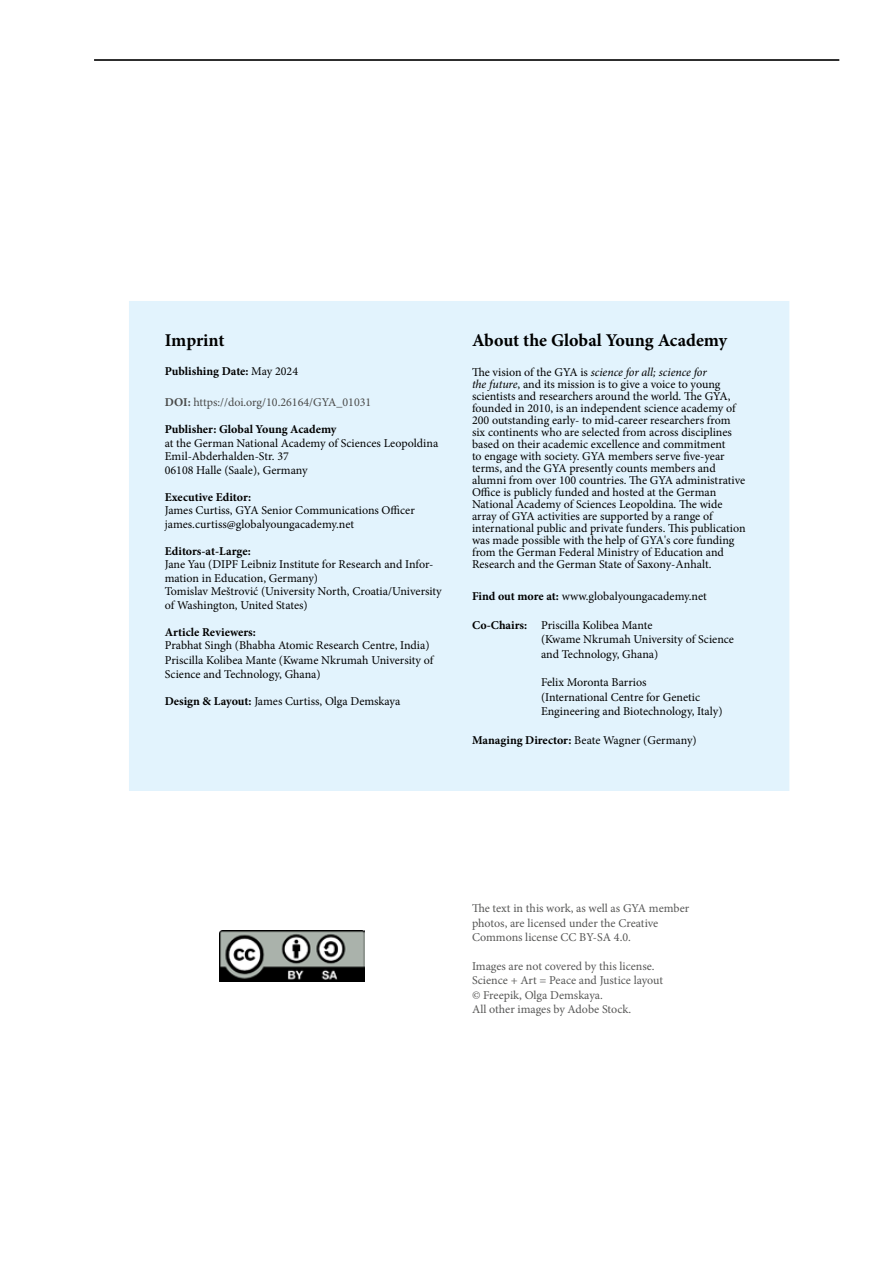
<style>
.page{position:relative;width:893px;height:1263px;background:#fff}
.page>*{position:absolute;margin:0;border:0;box-sizing:border-box;transform-origin:0 0}
.t1{font:700 18px "Minion Pro";letter-spacing:-.005em;color:#000}
.t2{font:12px/12px "Minion Pro";color:#000}
.t3{font:12px/14.4px "Minion Pro";color:#575756}
.t4{font:700 12px "Minion Pro";color:#000}
.t5{font:12px "Minion Pro";letter-spacing:-.005em;color:#4a4a49}
.s1{font-weight:400}
.s2{font-weight:700}
.s3{font-style:italic}
</style>
<div class="page">
<hr style="left:94px;top:59px;width:745px;height:1px;background:#000">
<hr style="left:94px;top:60px;width:745px;height:1px;background:#000">
<div style="left:129px;top:301px;width:660px;height:490px;background:#e2f3fd"></div>
<img style="left:219px;top:931px;width:145px;height:50px">
<h1 class="t1" style="left:165px;top:328px;width:61px">Imprint</h1>
<p class="t4" style="left:165px;top:363px;width:135px">Publishing Date: <span class="s1">May 2024</span></p>
<p class="t5" style="left:165px;top:394px;width:208px"><span class="s2">DOI:</span> https://doi.org/10.26164/GYA_01031</p>
<p class="t4" style="left:165px;top:421px;width:173px">Publisher: Global Young Academy</p>
<p class="t2" style="left:165px;top:436px;width:275px;line-height:13.5px">at the German National Academy of Sciences Leopoldina<br>Emil-Abderhalden-Str. 37<br>06108 Halle (Saale), Germany</p>
<p class="t4" style="left:165px;top:489px;width:88px">Executive Editor:</p>
<p class="t2" style="left:165px;top:504px;width:252px;line-height:13.5px">James Curtiss, GYA Senior Communications Officer james.curtiss@globalyoungacademy.net</p>
<p class="t4" style="left:165px;top:543px;width:87px">Editors-at-Large:</p>
<p class="t2" style="left:165px;top:558px;width:278px;line-height:13.5px">Jane Yau (DIPF Leibniz Institute for Research and Infor&shy;mation in Education, Germany)<br>Tomislav Meštrović (University North, Croatia/University of Washington, United States)</p>
<p class="t4" style="left:165px;top:624px;width:93px">Article Reviewers:</p>
<p class="t2" style="left:165px;top:638px;width:270px;line-height:14.4px">Prabhat Singh (Bhabha Atomic Research Centre, India)<br>Priscilla Kolibea Mante (Kwame Nkrumah University of<br>Science and Technology, Ghana)</p>
<p class="t2" style="left:165px;top:695px;width:237px"><span class="s2">Design &amp; Layout:</span> James Curtiss, Olga Demskaya</p>
<h1 class="t1" style="left:472px;top:328px;width:257px">About the Global Young Academy</h1>
<p class="t2" style="left:472px;top:367px;width:275px">The vision of the GYA is <span class="s3">science for all; science for<br>the future</span>, and its mission is to give a voice to young scientists and researchers around the world. The GYA, founded in 2010, is an independent science academy of 200 outstanding early- to mid-career researchers from six continents who are selected from across disciplines based on their academic excellence and commitment<br>to engage with society. GYA members serve five-year terms, and the GYA presently counts members and alumni from over 100 countries. The GYA administrative Office is publicly funded and hosted at the German National Academy of Sciences Leopoldina. The wide array of GYA activities are supported by a range of international public and private funders. This publication was made possible with the help of GYA's core funding from the German Federal Ministry of Education and Research and the German State of Saxony-Anhalt.</p>
<p class="t2" style="left:472px;top:590px;width:236px"><span class="s2">Find out more at:</span> www.globalyoungacademy.net</p>
<p class="t2" style="left:541px;top:618px;width:194px;line-height:14.4px;text-indent:-69px"><span class="s2">Co-Chairs:</span> Priscilla Kolibea Mante<br>(Kwame Nkrumah University of Science and Technology, Ghana)</p>
<p class="t2" style="left:541px;top:675px;width:183px;line-height:14.4px">Felix Moronta Barrios<br>(International Centre for Genetic<br>Engineering and Biotechnology, Italy)</p>
<p class="t2" style="left:472px;top:734px;width:226px"><span class="s2">Managing Director:</span> Beate Wagner (Germany)</p>
<p class="t3" style="left:472px;top:901px;width:219px">The text in this work, as well as GYA member photos, are licensed under the Creative<br>Commons license CC BY-SA 4.0.</p>
<p class="t3" style="left:472px;top:959px;width:193px">Images are not covered by this license.<br>Science + Art = Peace and Justice layout © Freepik, Olga Demskaya.<br>All other images by Adobe Stock.</p>
</div>
